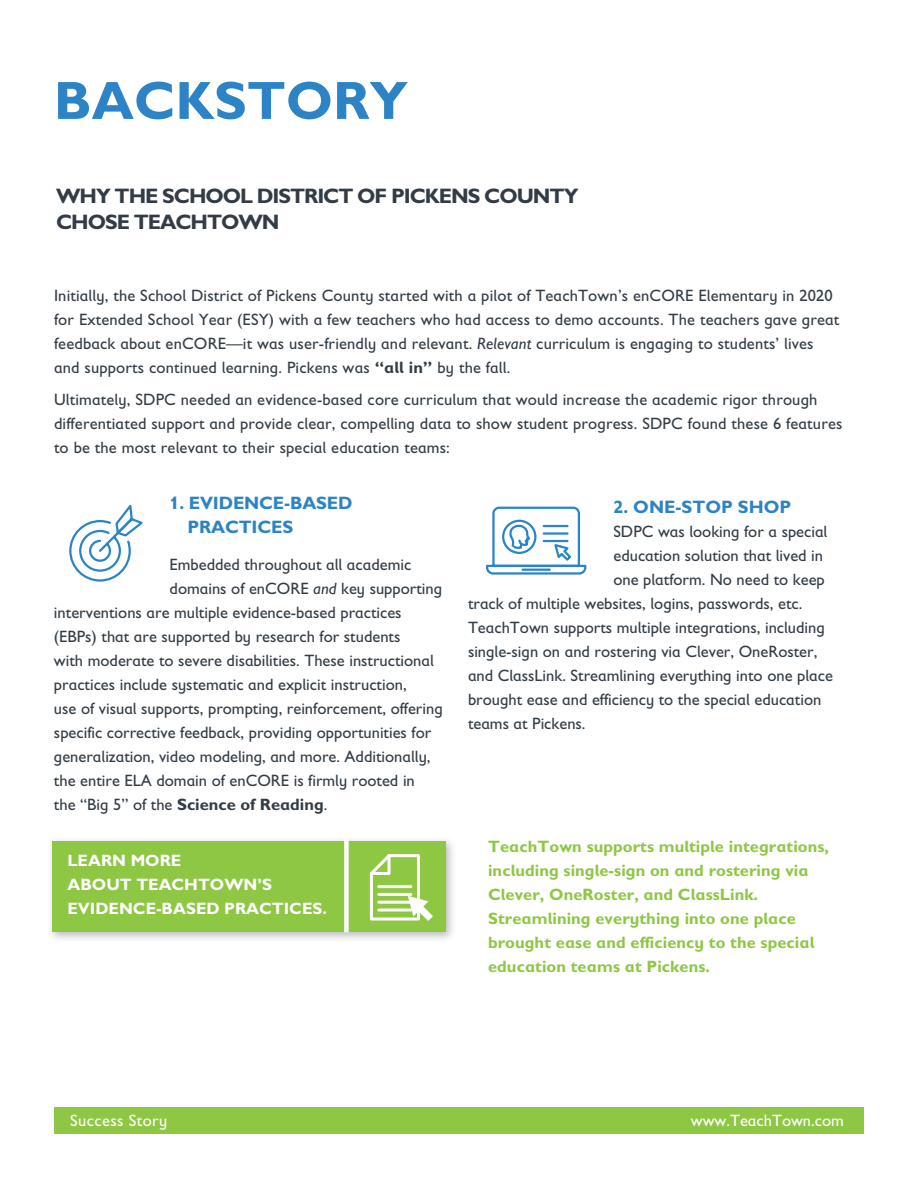
<style>
.page{position:relative;width:918px;height:1188px;background:#fff}
.page>*{position:absolute;margin:0;border:0;box-sizing:border-box;transform-origin:0 0}
.t1{font:700 54px "SW Gill Sans Sch Bk";color:#2c83c5}
.t2{font:700 21px/25.2px "SW Gill Sans Sch Bk";letter-spacing:-.05em;color:#333b45}
.Paragraph_Style_1{font:700 18px/24px "SW Gill Sans Sch Bk";letter-spacing:-.01em;color:#2c83c5}
.Paragraph_Style_1-2{font:16.5px "SW Gill Sans Sch Bk";color:#333d46}
.Body_Text_Gill_Sans{font:16.5px/24px "SW Gill Sans Sch Bk";letter-spacing:.01em;color:#333d46}
.t3{font:700 16.5px/24px "SW Gill Sans Sch Bk";letter-spacing:.005em;color:#8ec743}
.Paragraph_Style_1-3{font:700 16.5px/24px "SW Gill Sans Sch Bk";color:#fff}
.Paragraph_Style_1-4{font:700 16.5px "SW Gill Sans Sch Bk";color:#333d46}
.t4{font:16.5px "SW Gill Sans Sch Bk";color:#fff}
.t5{font:16.5px "SW Gill Sans Sch Bk";letter-spacing:.025em;color:#fff}
.s1{font-style:italic}
.s2{font-weight:700}
.s3{font-weight:400}
</style>
<div class="page">
<div style="left:54px;top:1107px;width:810px;height:27px;background:#8ec743"></div>
<svg style="left:69px;top:505px;width:74px;height:77px"></svg>
<svg style="left:485px;top:506px;width:102px;height:69px"></svg>
<div style="left:47px;top:836px;width:410px;height:107px;background:#231f20;opacity:.3"></div>
<div style="left:52px;top:841px;width:394px;height:91px;background:#8ec743"></div>
<div style="left:344px;top:838px;width:5px;height:94px;background:#fff"></div>
<svg style="left:369px;top:854px;width:64px;height:67px"></svg>
<p class="t1" style="left:54px;top:69px;width:355px">BACKSTORY</p>
<p class="t2" style="left:56px;top:183px;width:524px">WHY THE SCHOOL DISTRICT OF PICKENS COUNTY<br>CHOSE TEACHTOWN</p>
<p class="Body_Text_Gill_Sans" style="left:54px;top:283px;width:787px">Initially, the School District of Pickens County started with a pilot of TeachTown’s enCORE Elementary in 2020 for Extended School Year (ESY) with a few teachers who had access to demo accounts. The teachers gave great feedback about enCORE—it was user-friendly and relevant. <span class="s1">Relevant</span> curriculum is engaging to students’ lives and supports continued learning. Pickens was <span class="s2">“all in”</span> by the fall.</p>
<p class="Body_Text_Gill_Sans" style="left:54px;top:388px;width:790px">Ultimately, SDPC needed an evidence-based core curriculum that would increase the academic rigor through differentiated support and provide clear, compelling data to show student progress. SDPC found these 6 features to be the most relevant to their special education teams:</p>
<p class="Paragraph_Style_1" style="left:188px;top:490px;width:167px;text-indent:-18px">1. EVIDENCE-BASED<br>PRACTICES</p>
<p class="Paragraph_Style_1-2" style="left:170px;top:555px;width:243px">Embedded throughout all academic</p>
<p class="Paragraph_Style_1-2" style="left:170px;top:579px;width:274px">domains of enCORE <span class="s1">and</span> key supporting</p>
<p class="Paragraph_Style_1-2" style="left:54px;top:603px;width:349px">interventions are multiple evidence-based practices</p>
<p class="Paragraph_Style_1-2" style="left:54px;top:627px;width:348px">(EBPs) that are supported by research for students</p>
<p class="Paragraph_Style_1-2" style="left:54px;top:651px;width:381px">with moderate to severe disabilities. These instructional</p>
<p class="Paragraph_Style_1-2" style="left:54px;top:675px;width:354px">practices include systematic and explicit instruction,</p>
<p class="Paragraph_Style_1-2" style="left:54px;top:699px;width:390px">use of visual supports, prompting, reinforcement, offering</p>
<p class="Paragraph_Style_1-2" style="left:54px;top:723px;width:379px">specific corrective feedback, providing opportunities for</p>
<p class="Paragraph_Style_1-2" style="left:54px;top:747px;width:378px">generalization, video modeling, and more. Additionally,</p>
<p class="Paragraph_Style_1-2" style="left:54px;top:771px;width:362px">the entire ELA domain of enCORE is firmly rooted in</p>
<p class="Paragraph_Style_1-4" style="left:54px;top:795px;width:275px"><span class="s3">the “Big 5” of the</span> Science of Reading<span class="s3">.</span></p>
<p class="Paragraph_Style_1" style="left:613px;top:495px;width:179px">2. ONE-STOP SHOP</p>
<p class="Paragraph_Style_1-2" style="left:613px;top:522px;width:215px">SDPC was looking for a special</p>
<p class="Paragraph_Style_1-2" style="left:613px;top:546px;width:211px">education solution that lived in</p>
<p class="Paragraph_Style_1-2" style="left:613px;top:570px;width:213px">one platform. No need to keep</p>
<p class="Paragraph_Style_1-2" style="left:468px;top:594px;width:336px">track of multiple websites, logins, passwords, etc.</p>
<p class="Paragraph_Style_1-2" style="left:468px;top:618px;width:358px">TeachTown supports multiple integrations, including</p>
<p class="Paragraph_Style_1-2" style="left:468px;top:642px;width:351px">single-sign on and rostering via Clever, OneRoster,</p>
<p class="Paragraph_Style_1-2" style="left:468px;top:666px;width:366px">and ClassLink. Streamlining everything into one place</p>
<p class="Paragraph_Style_1-2" style="left:468px;top:690px;width:355px">brought ease and efficiency to the special education</p>
<p class="Paragraph_Style_1-2" style="left:468px;top:714px;width:119px">teams at Pickens.</p>
<p class="Paragraph_Style_1-3" style="left:68px;top:848px;width:261px">LEARN MORE<br>ABOUT TEACHTOWN’S<br>EVIDENCE-BASED PRACTICES.</p>
<p class="t3" style="left:488px;top:835px;width:343px">TeachTown supports multiple integrations, including single-sign on and rostering via Clever, OneRoster, and ClassLink.<br>Streamlining everything into one place brought ease and efficiency to the special education teams at Pickens.</p>
<p class="t5" style="left:70px;top:1111px;width:99px">Success Story</p>
<p class="t4" style="left:691px;top:1111px;width:154px">www.TeachTown.com</p>
</div>
